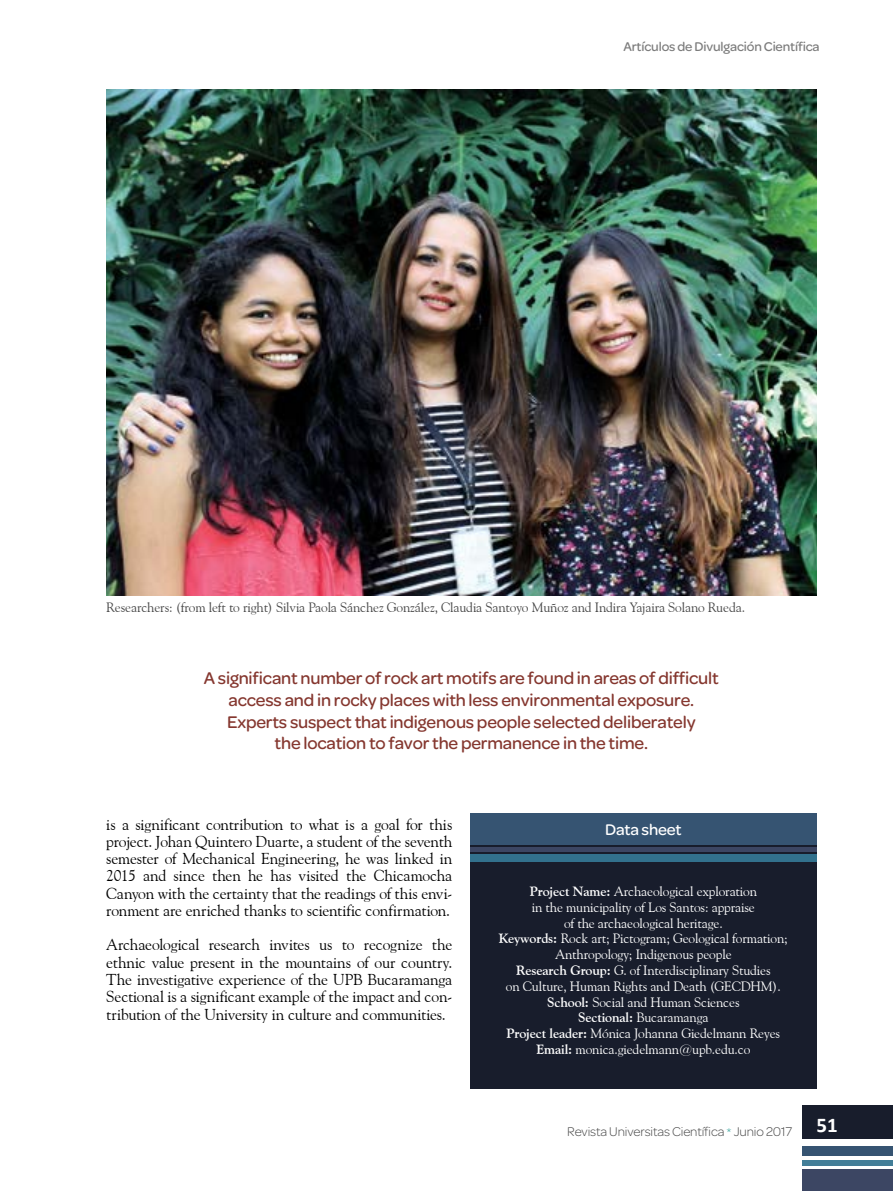
<style>
.page{position:relative;width:893px;height:1191px;background:#fff}
.page>*{position:absolute;margin:0;border:0;box-sizing:border-box;transform-origin:0 0}
.t1{font:500 18px/21.6px "Omnes";letter-spacing:-.01em;color:#85372f;text-align:center}
.t2{font:500 16.5px "Omnes";letter-spacing:-.01em;color:#fff}
.t3{font:15.75px/17.2px "Goudy Old Style BT";letter-spacing:-.01em;color:#000;text-align:justify}
.t4{font:13.5px/15.8px "Goudy Old Style BT";letter-spacing:-.01em;color:#fff;text-align:center}
.t5{font:13.5px "Goudy Old Style BT";letter-spacing:-.01em;color:#464646}
.t6{font:300 13.5px "Omnes";letter-spacing:-.01em;color:#464646}
.t7{font:500 13.5px "Omnes";letter-spacing:-.01em;color:#7c7c7c}
.s1{font-weight:700}
.s2{color:#44a9a3}
</style>
<div class="page">
<div style="left:802px;top:1146px;width:91px;height:10px;background:#365472"></div>
<div style="left:802px;top:1169px;width:91px;height:22px;background:#3c4663"></div>
<div style="left:802px;top:1160px;width:91px;height:5px;background:#437e98"></div>
<div style="left:802px;top:1105px;width:91px;height:34px;background:#181d2c"></div>
<div style="left:470px;top:830px;width:346px;height:259px;background:#181d2c"></div>
<div style="left:470px;top:854px;width:346px;height:7px;background:#32718d"></div>
<div style="left:470px;top:813px;width:346px;height:31px;background:#365472"></div>
<hr style="left:470px;top:847px;width:346px;height:4px;background:#3c4663">
<img style="left:106px;top:90px;width:710px;height:505px">
<p class="t7" style="left:623px;top:39px;width:198px">Artículos de Divulgación Científica</p>
<p class="t5" style="left:106px;top:599px;width:640px">Researchers: (from left to right) Silvia Paola Sánchez González, Claudia Santoyo Muñoz and Indira Yajaira Solano Rueda.</p>
<p class="t1" style="left:204px;top:667px;width:516px">A significant number of rock art motifs are found in areas of difficult access and in rocky places with less environmental exposure.<br>Experts suspect that indigenous people selected deliberately<br>the location to favor the permanence in the time.</p>
<p class="t3" style="left:106px;top:815px;width:348px">is a significant contribution to what is a goal for this project. Johan Quintero Duarte, a student of the seventh semester of Mechanical Engineering, he was linked in 2015 and since then he has visited the Chicamocha Canyon with the certainty that the readings of this envi&shy;ronment are enriched thanks to scientific confirmation.</p>
<p class="t3" style="left:106px;top:936px;width:348px">Archaeological research invites us to recognize the ethnic value present in the mountains of our country.<br>The investigative experience of the UPB Bucaramanga Sectional is a significant example of the impact and con&shy;tribution of the University in culture and communities.</p>
<p class="t2" style="left:605px;top:820px;width:78px">Data sheet</p>
<p class="t4" style="left:499px;top:883px;width:290px"><span class="s1">Project Name:</span> Archaeological exploration<br>in the municipality of Los Santos: appraise<br>of the archaeological heritage.<br><span class="s1">Keywords:</span> Rock art; Pictogram; Geological formation; Anthropology; Indigenous people<br><span class="s1">Research Group:</span> G. of Interdisciplinary Studies<br>on Culture, Human Rights and Death (GECDHM).<br><span class="s1">School:</span> Social and Human Sciences<br><span class="s1">Sectional:</span> Bucaramanga<br><span class="s1">Project leader:</span> Mónica Johanna Giedelmann Reyes <span class="s1">Email:</span> monica.giedelmann@upb.edu.co</p>
<p class="t6" style="left:567px;top:1123px;width:272px">Revista Universitas Científica <span class="s2">*</span> Junio 2017 <sup>51</sup></p>
</div>
